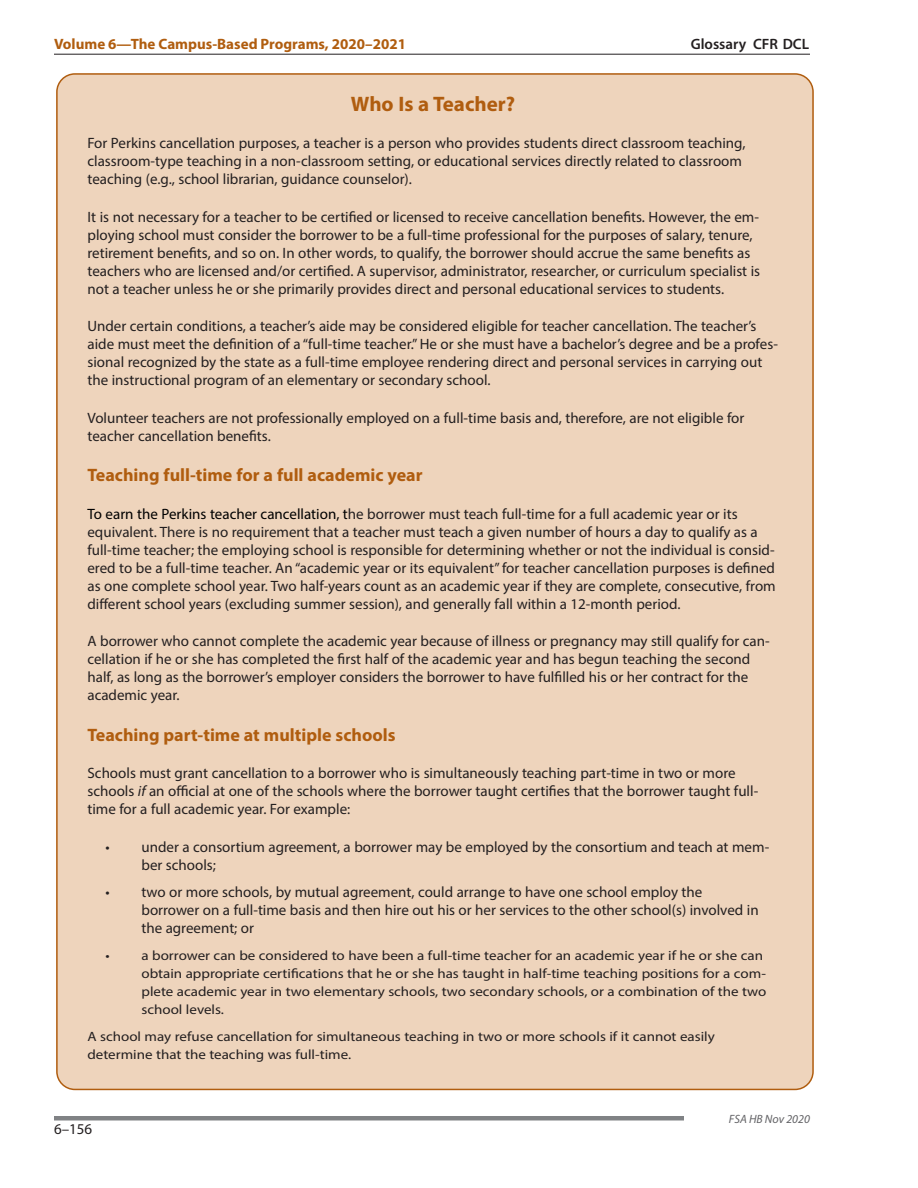
<style>
.page{position:relative;width:918px;height:1188px;background:#fff}
.page>*{position:absolute;margin:0;border:0;box-sizing:border-box;transform-origin:0 0}
.Boxed_Head__ID{font:700 21px "Myriad Pro";color:#b05d0f}
.Boxed_Subhead__ID{font:700 18px "Myriad Pro";color:#b05d0f}
.Boxed_Text_No_Indent{font:15px/18px "Myriad Pro";color:#231f20}
.t1{font:700 15px "Myriad Pro";color:#b05d0f}
.t2{font:600 15px "Myriad Pro";color:#231f20}
.Boxed_Text_No_Indent-2{font:13.5px/18px "Myriad Pro";color:#231f20;scale:1.11 1}
.t3{font:italic 12px "Myriad Pro";color:#636366}
.s1{color:#000}
.s2{font-style:italic}
</style>
<div class="page">
<hr style="left:54px;top:54px;width:756px;height:1px;background:#231f20">
<hr style="left:54px;top:1116px;width:630px;height:4px;background:#808285">
<div style="left:57px;top:74px;width:756px;height:1015px;background:#eed4bc;border-radius:18px"></div>
<p class="t1" style="left:54px;top:34px;width:354px">Volume 6—The Campus-Based Programs, 2020–2021</p>
<p class="t2" style="left:691px;top:34px;width:120px">Glossary CFR DCL</p>
<p class="Boxed_Head__ID" style="left:351px;top:90px;width:166px">Who Is a Teacher?</p>
<p class="Boxed_Text_No_Indent" style="left:87px;top:134px;width:660px">For Perkins cancellation purposes, a teacher is a person who provides students direct classroom teaching, classroom-type teaching in a non-classroom setting, or educational services directly related to classroom teaching (e.g., school librarian, guidance counselor).</p>
<p class="Boxed_Text_No_Indent" style="left:87px;top:208px;width:674px">It is not necessary for a teacher to be certified or licensed to receive cancellation benefits. However, the em&shy;ploying school must consider the borrower to be a full-time professional for the purposes of salary, tenure, retirement benefits, and so on. In other words, to qualify, the borrower should accrue the same benefits as teachers who are licensed and/or certified. A supervisor, administrator, researcher, or curriculum specialist is not a teacher unless he or she primarily provides direct and personal educational services to students.</p>
<p class="Boxed_Text_No_Indent" style="left:87px;top:317px;width:692px">Under certain conditions, a teacher’s aide may be considered eligible for teacher cancellation. The teacher’s aide must meet the definition of a “full-time teacher.” He or she must have a bachelor’s degree and be a profes&shy;sional recognized by the state as a full-time employee rendering direct and personal services in carrying out the instructional program of an elementary or secondary school.</p>
<p class="Boxed_Text_No_Indent" style="left:87px;top:409px;width:658px">Volunteer teachers are not professionally employed on a full-time basis and, therefore, are not eligible for teacher cancellation benefits.</p>
<p class="Boxed_Subhead__ID" style="left:87px;top:464px;width:337px">Teaching full-time for a full academic year</p>
<p class="Boxed_Text_No_Indent" style="left:87px;top:505px;width:690px"><span class="s1">To earn the Perkins teacher cancellation, t</span>he borrower must teach full-time for a full academic year or its equivalent. There is no requirement that a teacher must teach a given number of hours a day to qualify as a full-time teacher; the employing school is responsible for determining whether or not the individual is consid&shy;ered to be a full-time teacher. An “academic year or its equivalent” for teacher cancellation purposes is defined as one complete school year. Two half-years count as an academic year if they are complete, consecutive, from different school years (excluding summer session), and generally fall within a 12-month period.</p>
<p class="Boxed_Text_No_Indent" style="left:87px;top:632px;width:684px">A borrower who cannot complete the academic year because of illness or pregnancy may still qualify for can&shy;cellation if he or she has completed the first half of the academic year and has begun teaching the second half, as long as the borrower’s employer considers the borrower to have fulfilled his or her contract for the academic year.</p>
<p class="Boxed_Subhead__ID" style="left:87px;top:723px;width:310px">Teaching part-time at multiple schools</p>
<p class="Boxed_Text_No_Indent" style="left:87px;top:764px;width:672px">Schools must grant cancellation to a borrower who is simultaneously teaching part-time in two or more schools <span class="s2">if</span> an official at one of the schools where the borrower taught certifies that the borrower taught full&shy;time for a full academic year. For example:</p>
<p class="Boxed_Text_No_Indent" style="left:141px;top:838px;width:629px;text-indent:-36px">• under a consortium agreement, a borrower may be employed by the consortium and teach at mem&shy;ber schools;</p>
<p class="Boxed_Text_No_Indent" style="left:141px;top:883px;width:619px;text-indent:-36px">• two or more schools, by mutual agreement, could arrange to have one school employ the borrower on a full-time basis and then hire out his or her services to the other school(s) involved in the agreement; or</p>
<p class="Boxed_Text_No_Indent-2" style="left:141px;top:946px;width:565px;text-indent:-36px">• a borrower can be considered to have been a full-time teacher for an academic year if he or she can obtain appropriate certifications that he or she has taught in half-time teaching positions for a com&shy;plete academic year in two elementary schools, two secondary schools, or a combination of the two school levels.</p>
<p class="Boxed_Text_No_Indent-2" style="left:87px;top:1027px;width:567px">A school may refuse cancellation for simultaneous teaching in two or more schools if it cannot easily determine that the teaching was full-time.</p>
<p class="Boxed_Text_No_Indent" style="left:54px;top:1120px;width:40px">6–156</p>
<p class="t3" style="left:729px;top:1111px;width:83px">FSA HB Nov 2020</p>
</div>
